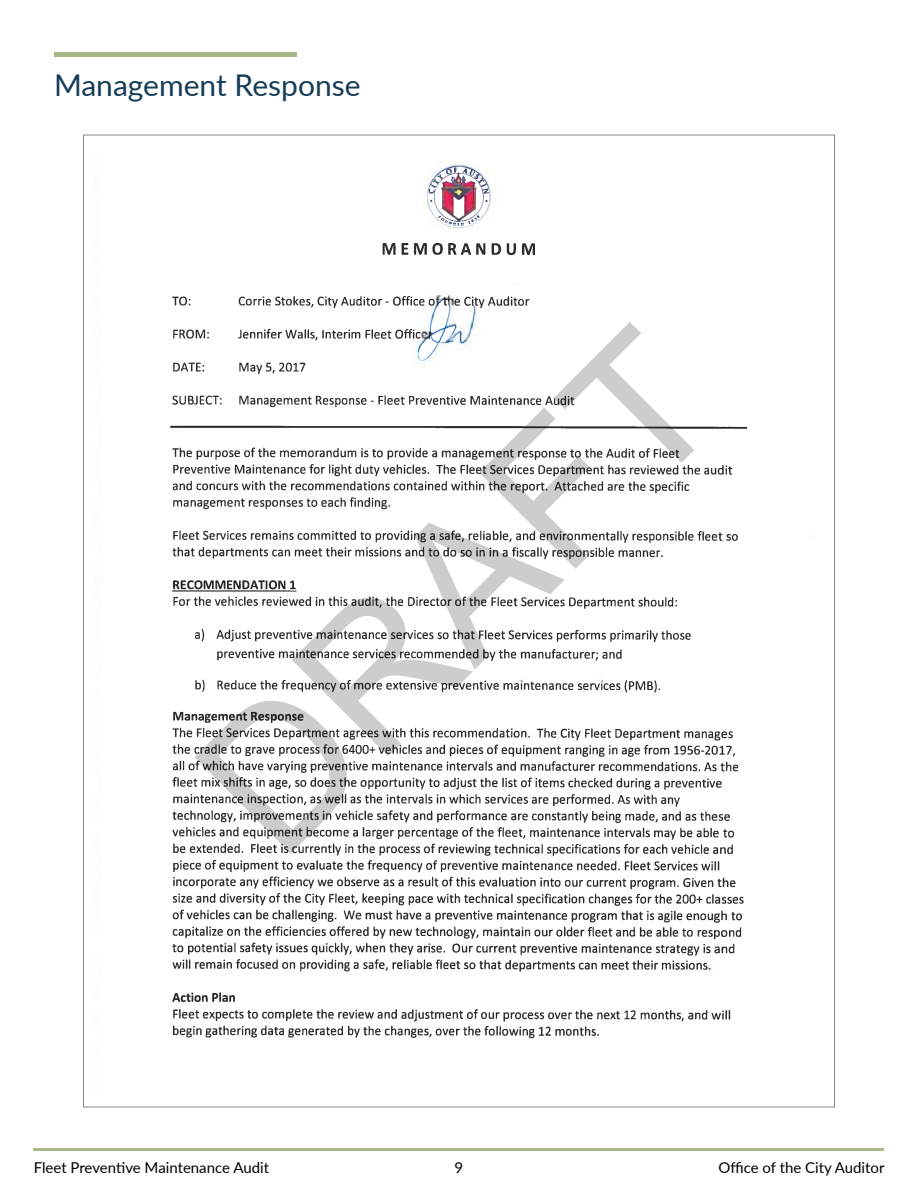
<style>
.page{position:relative;width:918px;height:1188px;background:#fff}
.page>*{position:absolute;margin:0;border:0;box-sizing:border-box;transform-origin:0 0}
.t1{font:190.35px "Arial";color:rgb(0 0 0/.2)}
.t2{font:30px "Lato";color:#163c58}
.t3{font:15px "Lato";color:#000}
</style>
<div class="page">
<hr style="left:34px;top:1149px;width:850px;height:2px;background:#a7b887">
<hr style="left:54px;top:53px;width:243px;height:4px;background:#a7b887">
<img style="left:171px;top:296px;width:575px;height:742px">
<img style="left:427px;top:167px;width:62px;height:60px">
<img style="left:418px;top:300px;width:36px;height:59px">
<img style="left:383px;top:243px;width:151px;height:13px">
<h2 class="t2" style="left:54px;top:64px;width:308px">Management Response</h2>
<h1 class="t1" style="left:140px;top:724px;width:636px;rotate:-45deg">DRAFT</h1>
<p class="t3" style="left:34px;top:1157px;width:237px">Fleet Preventive Maintenance Audit</p>
<p class="t3" style="left:455px;top:1157px;width:10px">9</p>
<p class="t3" style="left:719px;top:1157px;width:168px">Office of the City Auditor</p>
</div>
